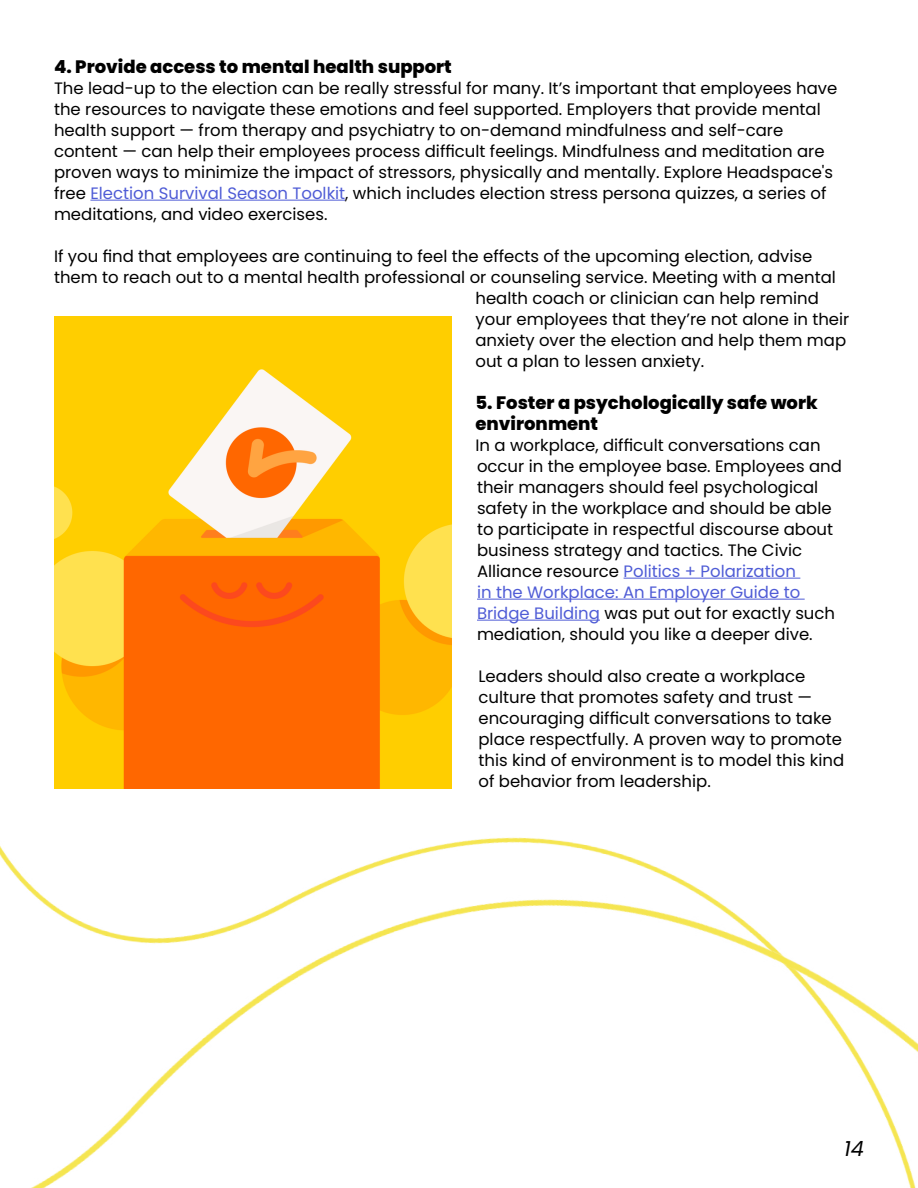
<style>
.page{position:relative;width:918px;height:1188px;background:#fff}
.page>*{position:absolute;margin:0;border:0;box-sizing:border-box;transform-origin:0 0}
.t1{font:italic 21px "Poppins";color:#000}
.t2{font:800 18px/21px "Poppins";color:#000}
.t3{font:16.5px/21px "Poppins";color:#000}
.s1{color:#4f5cd6}
</style>
<div class="page">
<hr style="left:90px;top:200px;width:255px;height:1px;background:#4f5cd6">
<hr style="left:624px;top:578px;width:176px;height:1px;background:#4f5cd6">
<hr style="left:477px;top:599px;width:328px;height:1px;background:#4f5cd6">
<hr style="left:477px;top:620px;width:123px;height:1px;background:#4f5cd6">
<img style="left:54px;top:316px;width:398px;height:346px">
<img style="left:0;top:667px;width:918px;height:521px">
<p class="t2" style="left:54px;top:56px;width:399px">4. Provide access to mental health support</p>
<p class="t3" style="left:54px;top:78px;width:785px">The lead-up to the election can be really stressful for many. It’s important that employees have the resources to navigate these emotions and feel supported. Employers that provide mental health support — from therapy and psychiatry to on-demand mindfulness and self-care content — can help their employees process difficult feelings. Mindfulness and meditation are proven ways to minimize the impact of stressors, physically and mentally. Explore Headspace's free <span class="s1">Election Survival Season Toolkit</span>, which includes election stress persona quizzes, a series of meditations, and video exercises.</p>
<p class="t3" style="left:54px;top:246px;width:760px">If you find that employees are continuing to feel the effects of the upcoming election, advise</p>
<p class="t3" style="left:54px;top:267px;width:783px">them to reach out to a mental health professional or counseling service. Meeting with a mental</p>
<p class="t3" style="left:475px;top:288px;width:345px">health coach or clinician can help remind</p>
<p class="t3" style="left:475px;top:309px;width:375px">your employees that they’re not alone in their</p>
<p class="t3" style="left:475px;top:330px;width:372px">anxiety over the election and help them map</p>
<p class="t3" style="left:475px;top:351px;width:230px">out a plan to lessen anxiety.</p>
<p class="t2" style="left:476px;top:392px;width:344px">5. Foster a psychologically safe work environment</p>
<p class="t3" style="left:476px;top:435px;width:368px">In a workplace, difficult conversations can occur in the employee base. Employees and their managers should feel psychological safety in the workplace and should be able to participate in respectful discourse about business strategy and tactics. The Civic Alliance resource <span class="s1">Politics + Polarization<br>in the Workplace: An Employer Guide to Bridge Building</span> was put out for exactly such mediation, should you like a deeper dive.</p>
<p class="t3" style="left:479px;top:666px;width:367px">Leaders should also create a workplace culture that promotes safety and trust — encouraging difficult conversations to take place respectfully. A proven way to promote this kind of environment is to model this kind of behavior from leadership.</p>
<p class="t1" style="left:844px;top:1137px;width:21px">14</p>
</div>
